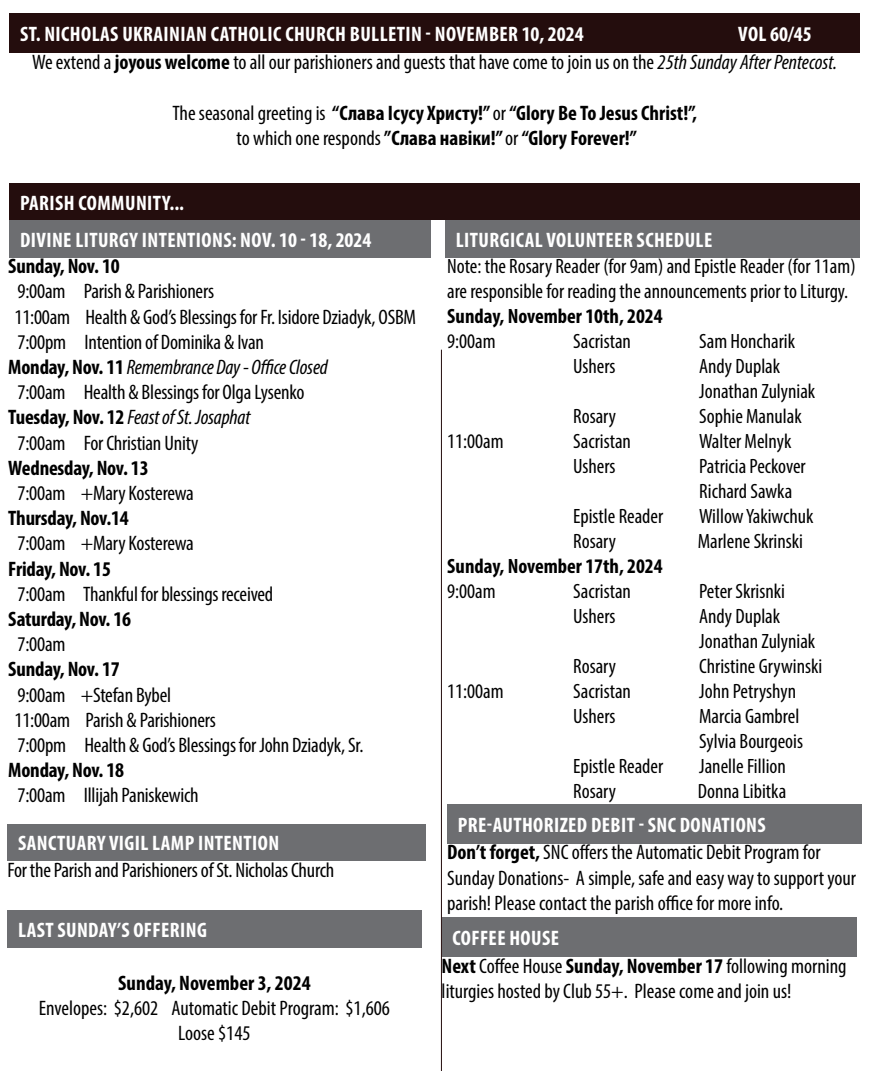
<style>
.page{position:relative;width:882px;height:1071px;background:#fff}
.page>*{position:absolute;margin:0;border:0;box-sizing:border-box;transform-origin:0 0}
.t1{font:condensed 21px/25.2px "Myriad Pro";letter-spacing:-.01em;color:#000}
.t2{font:700 condensed 21px/25.2px "Myriad Pro";letter-spacing:-.01em;color:#000;text-align:center}
.t3{font:700 condensed 21px "Myriad Pro";letter-spacing:.02em;color:#fff}
.t4{font:italic condensed 21px "Myriad Pro";letter-spacing:-.01em;color:#000}
.t5{font:condensed 20.82px/25px "Myriad Pro";color:#000}
.t6{font:700 condensed 20.82px "Myriad Pro";color:#000}
.s1{font-weight:700}
.s2{font-style:italic}
.s3{font-weight:400}
.s4{font-weight:700;font-style:normal}
.s5{font-weight:700;color:#fff}
</style>
<div class="page">
<div style="left:9px;top:220px;width:422px;height:37px;background:#6d6e71"></div>
<div style="left:9px;top:184px;width:851px;height:36px;background:#240d0d"></div>
<div style="left:9px;top:13px;width:851px;height:39px;background:#240d0d"></div>
<hr style="left:441px;top:350px;width:1px;height:721px;background:#240d0d">
<div style="left:7px;top:824px;width:419px;height:37px;background:#6d6e71"></div>
<div style="left:7px;top:910px;width:415px;height:37px;background:#6d6e71"></div>
<div style="left:445px;top:220px;width:415px;height:38px;background:#6d6e71"></div>
<div style="left:447px;top:805px;width:415px;height:39px;background:#6d6e71"></div>
<div style="left:442px;top:918px;width:414px;height:39px;background:#6d6e71"></div>
<p class="t3" style="left:20px;top:21px;width:565px">ST. NICHOLAS UKRAINIAN CATHOLIC CHURCH BULLETIN - NOVEMBER 10, 2024</p>
<p class="t3" style="left:738px;top:21px;width:75px">VOL 60/45</p>
<p class="t1" style="left:32px;top:50px;width:807px">We extend a <span class="s1">joyous welcome</span> to all our parishioners and guests that have come to join us on the <span class="s2">25th Sunday After Pentecost.</span></p>
<p class="t2" style="left:172px;top:100px;width:526px"><span class="s3">The seasonal greeting is</span> “Слава Ісусу Христу!” <span class="s3">or</span> “Glory Be To Jesus Christ!”, <span class="s3">to which one responds</span> ”Слава навіки!” <span class="s3">or</span> “Glory Forever!”</p>
<p class="t3" style="left:20px;top:190px;width:166px">PARISH COMMUNITY...</p>
<p class="t3" style="left:20px;top:227px;width:353px">DIVINE LITURGY INTENTIONS: NOV. 10 - 18, 2024</p>
<p class="t2" style="left:8px;top:253px;width:113px">Sunday, Nov. 10</p>
<p class="t1" style="left:18px;top:279px;width:198px">9:00am Parish &amp; Parishioners</p>
<p class="t1" style="left:14px;top:304px;width:403px">11:00am Health &amp; God’s Blessings for Fr. Isidore Dziadyk, OSBM</p>
<p class="t1" style="left:18px;top:329px;width:248px">7:00pm Intention of Dominika &amp; Ivan</p>
<p class="t4" style="left:8px;top:354px;width:321px"><span class="s4">Monday, Nov. 11</span> Remembrance Day - Office Closed</p>
<p class="t1" style="left:18px;top:379px;width:288px">7:00am Health &amp; Blessings for Olga Lysenko</p>
<p class="t4" style="left:8px;top:405px;width:244px"><span class="s4">Tuesday, Nov. 12</span> Feast of St. Josaphat</p>
<p class="t1" style="left:18px;top:430px;width:182px">7:00am For Christian Unity</p>
<p class="t2" style="left:8px;top:455px;width:142px">Wednesday, Nov. 13</p>
<p class="t1" style="left:18px;top:480px;width:178px">7:00am +Mary Kosterewa</p>
<p class="t2" style="left:8px;top:505px;width:122px">Thursday, Nov.14</p>
<p class="t1" style="left:18px;top:531px;width:178px">7:00am +Mary Kosterewa</p>
<p class="t2" style="left:8px;top:556px;width:104px">Friday, Nov. 15</p>
<p class="t1" style="left:18px;top:581px;width:257px">7:00am Thankful for blessings received</p>
<p class="t2" style="left:8px;top:606px;width:124px">Saturday, Nov. 16</p>
<p class="t1" style="left:18px;top:631px;width:49px">7:00am</p>
<p class="t2" style="left:8px;top:656px;width:113px">Sunday, Nov. 17</p>
<p class="t1" style="left:14px;top:682px;width:351px">9:00am +Stefan Bybel<br>11:00am Parish &amp; Parishioners<br>7:00pm Health &amp; God’s Blessings for John Dziadyk, Sr.</p>
<p class="t2" style="left:8px;top:757px;width:117px">Monday, Nov. 18</p>
<p class="t1" style="left:18px;top:783px;width:183px">7:00am Illijah Paniskewich</p>
<p class="t3" style="left:18px;top:830px;width:263px">SANCTUARY VIGIL LAMP INTENTION</p>
<p class="t1" style="left:7px;top:857px;width:329px">For the Parish and Parishioners of St. Nicholas Church</p>
<p class="t3" style="left:18px;top:917px;width:190px">LAST SUNDAY’S OFFERING</p>
<p class="t2" style="left:118px;top:970px;width:194px">Sunday, November 3, 2024</p>
<p class="t1" style="left:39px;top:995px;width:353px;text-align:center">Envelopes: $2,602 Automatic Debit Program: $1,606<br>Loose $145</p>
<p class="t3" style="left:456px;top:227px;width:258px">LITURGICAL VOLUNTEER SCHEDULE</p>
<p class="t5" style="left:447px;top:253px;width:410px">Note: the Rosary Reader (for 9am) and Epistle Reader (for 11am) are responsible for reading the announcements prior to Liturgy.</p>
<p class="t6" style="left:447px;top:303px;width:217px">Sunday, November 10th, 2024</p>
<p class="t5" style="left:447px;top:328px;width:50px">9:00am</p>
<p class="t5" style="left:573px;top:328px;width:59px">Sacristan</p>
<p class="t5" style="left:699px;top:328px;width:97px">Sam Honcharik</p>
<p class="t5" style="left:573px;top:353px;width:44px">Ushers</p>
<p class="t5" style="left:699px;top:353px;width:118px">Andy Duplak<br>Jonathan Zulyniak</p>
<p class="t5" style="left:573px;top:403px;width:44px">Rosary</p>
<p class="t5" style="left:699px;top:403px;width:104px">Sophie Manulak</p>
<p class="t5" style="left:447px;top:428px;width:58px">11:00am</p>
<p class="t5" style="left:573px;top:428px;width:59px">Sacristan</p>
<p class="t5" style="left:699px;top:428px;width:94px">Walter Melnyk</p>
<p class="t5" style="left:573px;top:453px;width:44px">Ushers</p>
<p class="t5" style="left:699px;top:453px;width:108px">Patricia Peckover<br>Richard Sawka</p>
<p class="t5" style="left:573px;top:503px;width:92px">Epistle Reader</p>
<p class="t5" style="left:699px;top:503px;width:116px">Willow Yakiwchuk</p>
<p class="t5" style="left:573px;top:528px;width:44px">Rosary</p>
<p class="t5" style="left:698px;top:528px;width:107px">Marlene Skrinski</p>
<p class="t6" style="left:447px;top:553px;width:217px">Sunday, November 17th, 2024</p>
<p class="t5" style="left:447px;top:578px;width:50px">9:00am</p>
<p class="t5" style="left:573px;top:578px;width:59px">Sacristan</p>
<p class="t5" style="left:699px;top:578px;width:87px">Peter Skrisnki</p>
<p class="t5" style="left:573px;top:603px;width:44px">Ushers</p>
<p class="t5" style="left:699px;top:603px;width:118px">Andy Duplak<br>Jonathan Zulyniak</p>
<p class="t5" style="left:573px;top:653px;width:44px">Rosary</p>
<p class="t5" style="left:699px;top:653px;width:125px">Christine Grywinski</p>
<p class="t5" style="left:447px;top:678px;width:58px">11:00am</p>
<p class="t5" style="left:573px;top:678px;width:59px">Sacristan</p>
<p class="t5" style="left:699px;top:678px;width:98px">John Petryshyn</p>
<p class="t5" style="left:573px;top:703px;width:44px">Ushers</p>
<p class="t5" style="left:699px;top:703px;width:105px">Marcia Gambrel<br>Sylvia Bourgeois</p>
<p class="t5" style="left:573px;top:753px;width:92px">Epistle Reader</p>
<p class="t5" style="left:699px;top:753px;width:88px">Janelle Fillion</p>
<p class="t5" style="left:573px;top:778px;width:44px">Rosary</p>
<p class="t5" style="left:698px;top:778px;width:90px">Donna Libitka</p>
<p class="t1" style="left:447px;top:811px;width:375px;line-height:27.3px;text-indent:11px"><span class="s5">PRE-AUTHORIZED DEBIT - SNC DONATIONS<br></span><span class="s1">Don’t forget,</span> SNC offers the Automatic Debit Program for</p>
<p class="t1" style="left:447px;top:865px;width:410px">Sunday Donations- A simple, safe and easy way to support your parish! Please contact the parish office for more info.</p>
<p class="t1" style="left:442px;top:924px;width:406px;line-height:27.3px;text-indent:11px"><span class="s5">COFFEE HOUSE<br></span><span class="s1">Next</span> Coffee House <span class="s1">Sunday, November 17</span> following morning</p>
<p class="t1" style="left:442px;top:978px;width:351px">liturgies hosted by Club 55+. Please come and join us!</p>
</div>
